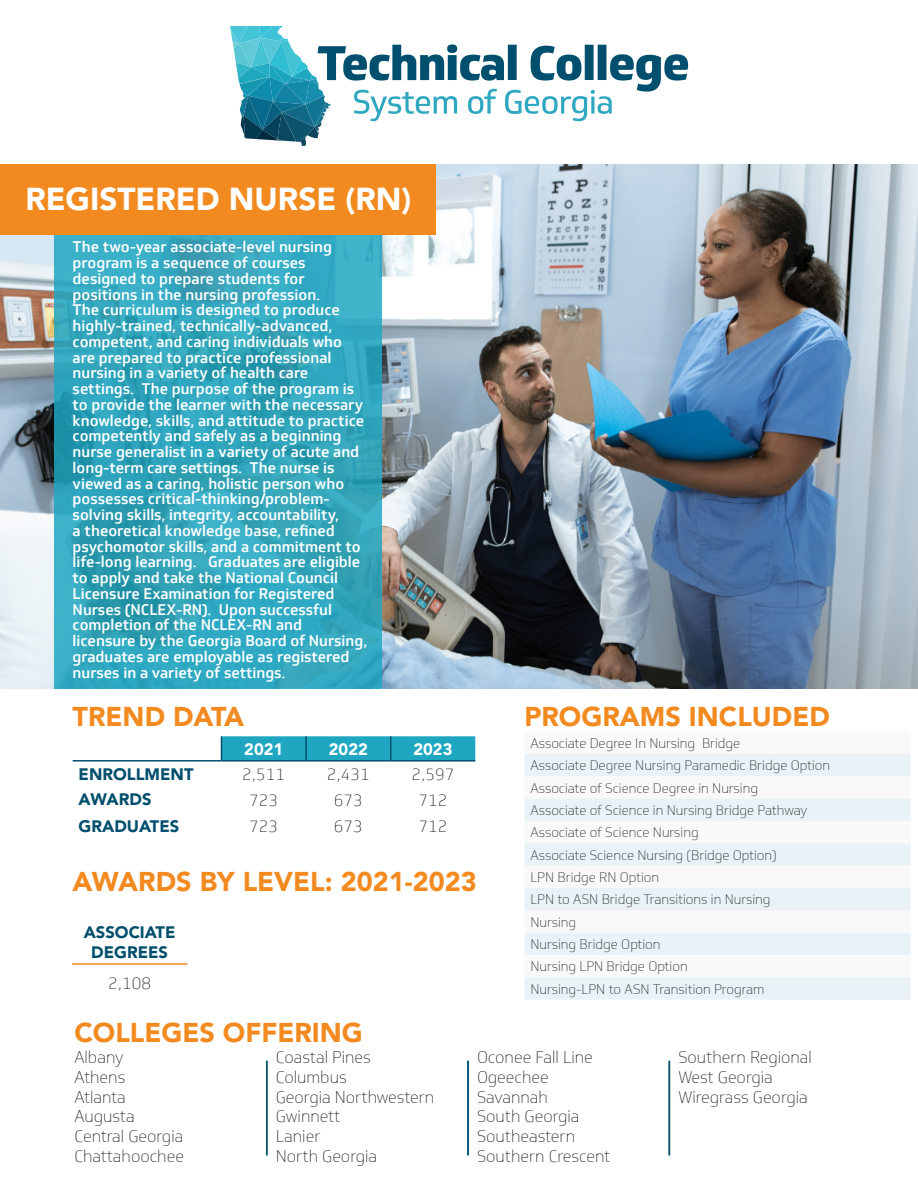
<style>
.page{position:relative;width:918px;height:1188px;background:#fff}
.page>*{position:absolute;margin:0;border:0;box-sizing:border-box;transform-origin:0 0}
.t1{font:900 31.5px "Avenir LT Std";color:#fff}
.t2{font:900 27px "Avenir LT Std";color:#f28a20}
.t3{font:100 16.5px "Soleto";color:#231f20}
.t4{font:900 16.5px/19.8px "Avenir LT Std";color:#014e6d;text-align:center}
.t5{font:900 16.5px "Avenir LT Std";color:#fff}
.t6{font:500 15px/15.8px "Soleto";color:#fff}
.t7{font:100 13.5px "Soleto";color:#231f20}
</style>
<div class="page">
<img style="left:0;top:165px;width:918px;height:524px">
<svg style="left:54px;top:235px;width:328px;height:454px;fill:#32a7bf"></svg>
<div style="left:221px;top:736px;width:254px;height:24px;background:#1fa7c2"></div>
<hr style="left:73px;top:760px;width:148px;height:2px;background:#014e6d">
<hr style="left:221px;top:760px;width:85px;height:2px;background:#014e6d">
<hr style="left:306px;top:760px;width:85px;height:2px;background:#014e6d">
<hr style="left:391px;top:760px;width:84px;height:2px;background:#014e6d">
<hr style="left:305px;top:736px;width:2px;height:24px;background:#014e6d">
<hr style="left:266px;top:1061px;width:2px;height:94px;background:#014e6d">
<hr style="left:467px;top:1061px;width:2px;height:94px;background:#014e6d">
<hr style="left:669px;top:1061px;width:1px;height:94px;background:#014e6d">
<svg style="left:524px;top:754px;width:387px;height:246px;fill:#e9f3f7"></svg>
<div style="left:1px;top:165px;width:435px;height:70px;background:#f28a20"></div>
<hr style="left:72px;top:963px;width:115px;height:2px;background:#f28a20">
<svg style="left:230px;top:26px;width:458px;height:120px"></svg>
<p class="t1" style="left:25px;top:180px;width:388px">REGISTERED NURSE (RN)</p>
<p class="t6" style="left:73px;top:239px;width:296px">The two-year associate-level nursing program is a sequence of courses designed to prepare students for positions in the nursing profession.<br>The curriculum is designed to produce highly-trained, technically-advanced, competent, and caring individuals who are prepared to practice professional nursing in a variety of health care settings. The purpose of the program is to provide the learner with the necessary knowledge, skills, and attitude to practice competently and safely as a beginning nurse generalist in a variety of acute and long-term care settings. The nurse is viewed as a caring, holistic person who possesses critical-thinking/problem&shy;solving skills, integrity, accountability,<br>a theoretical knowledge base, refined psychomotor skills, and a commitment to life-long learning. Graduates are eligible to apply and take the National Council Licensure Examination for Registered Nurses (NCLEX-RN). Upon successful completion of the NCLEX-RN and licensure by the Georgia Board of Nursing, graduates are employable as registered nurses in a variety of settings.</p>
<p class="t2" style="left:73px;top:700px;width:173px">TREND DATA</p>
<p class="t5" style="left:244px;top:739px;width:41px">2021</p>
<p class="t5" style="left:329px;top:739px;width:41px">2022</p>
<p class="t5" style="left:413px;top:739px;width:41px">2023</p>
<p class="t4" style="left:79px;top:764px;width:116px">ENROLLMENT</p>
<p class="t3" style="left:242px;top:765px;width:45px">2,511</p>
<p class="t3" style="left:327px;top:765px;width:45px">2,431</p>
<p class="t3" style="left:411px;top:765px;width:45px">2,597</p>
<p class="t4" style="left:79px;top:789px;width:74px">AWARDS</p>
<p class="t3" style="left:249px;top:791px;width:31px">723</p>
<p class="t3" style="left:334px;top:791px;width:31px">673</p>
<p class="t3" style="left:418px;top:791px;width:31px">712</p>
<p class="t4" style="left:79px;top:816px;width:102px">GRADUATES</p>
<p class="t3" style="left:249px;top:817px;width:31px">723</p>
<p class="t3" style="left:334px;top:817px;width:31px">673</p>
<p class="t3" style="left:418px;top:817px;width:31px">712</p>
<p class="t2" style="left:73px;top:865px;width:406px">AWARDS BY LEVEL: 2021-2023</p>
<p class="t4" style="left:84px;top:923px;width:93px">ASSOCIATE<br>DEGREES</p>
<p class="t3" style="left:108px;top:974px;width:45px">2,108</p>
<p class="t2" style="left:524px;top:700px;width:307px">PROGRAMS INCLUDED</p>
<p class="t7" style="left:530px;top:735px;width:211px">Associate Degree In Nursing Bridge</p>
<p class="t7" style="left:530px;top:758px;width:301px">Associate Degree Nursing Paramedic Bridge Option</p>
<p class="t7" style="left:530px;top:780px;width:229px">Associate of Science Degree in Nursing</p>
<p class="t7" style="left:530px;top:802px;width:278px">Associate of Science in Nursing Bridge Pathway</p>
<p class="t7" style="left:530px;top:825px;width:170px">Associate of Science Nursing</p>
<p class="t7" style="left:530px;top:847px;width:248px">Associate Science Nursing (Bridge Option)</p>
<p class="t7" style="left:530px;top:869px;width:130px">LPN Bridge RN Option</p>
<p class="t7" style="left:530px;top:892px;width:242px">LPN to ASN Bridge Transitions in Nursing</p>
<p class="t7" style="left:530px;top:914px;width:47px">Nursing</p>
<p class="t7" style="left:530px;top:937px;width:132px">Nursing Bridge Option</p>
<p class="t7" style="left:530px;top:959px;width:159px">Nursing LPN Bridge Option</p>
<p class="t7" style="left:530px;top:981px;width:236px">Nursing-LPN to ASN Transition Program</p>
<p class="t2" style="left:74px;top:1016px;width:290px">COLLEGES OFFERING</p>
<p class="t3" style="left:74px;top:1048px;width:50px">Albany</p>
<p class="t3" style="left:74px;top:1067px;width:52px">Athens</p>
<p class="t3" style="left:74px;top:1087px;width:53px">Atlanta</p>
<p class="t3" style="left:74px;top:1107px;width:62px">Augusta</p>
<p class="t3" style="left:74px;top:1127px;width:110px">Central Georgia</p>
<p class="t3" style="left:74px;top:1147px;width:111px">Chattahoochee</p>
<p class="t3" style="left:276px;top:1048px;width:97px">Coastal Pines</p>
<p class="t3" style="left:276px;top:1067px;width:72px">Columbus</p>
<p class="t3" style="left:276px;top:1087px;width:160px">Georgia Northwestern</p>
<p class="t3" style="left:276px;top:1107px;width:66px">Gwinnett</p>
<p class="t3" style="left:276px;top:1127px;width:46px">Lanier</p>
<p class="t3" style="left:276px;top:1147px;width:103px">North Georgia</p>
<p class="t3" style="left:477px;top:1048px;width:117px">Oconee Fall Line</p>
<p class="t3" style="left:477px;top:1067px;width:73px">Ogeechee</p>
<p class="t3" style="left:477px;top:1087px;width:72px">Savannah</p>
<p class="t3" style="left:477px;top:1107px;width:104px">South Georgia</p>
<p class="t3" style="left:477px;top:1127px;width:100px">Southeastern</p>
<p class="t3" style="left:477px;top:1147px;width:135px">Southern Crescent</p>
<p class="t3" style="left:678px;top:1048px;width:135px">Southern Regional</p>
<p class="t3" style="left:678px;top:1067px;width:96px">West Georgia</p>
<p class="t3" style="left:678px;top:1087px;width:131px">Wiregrass Georgia</p>
</div>
